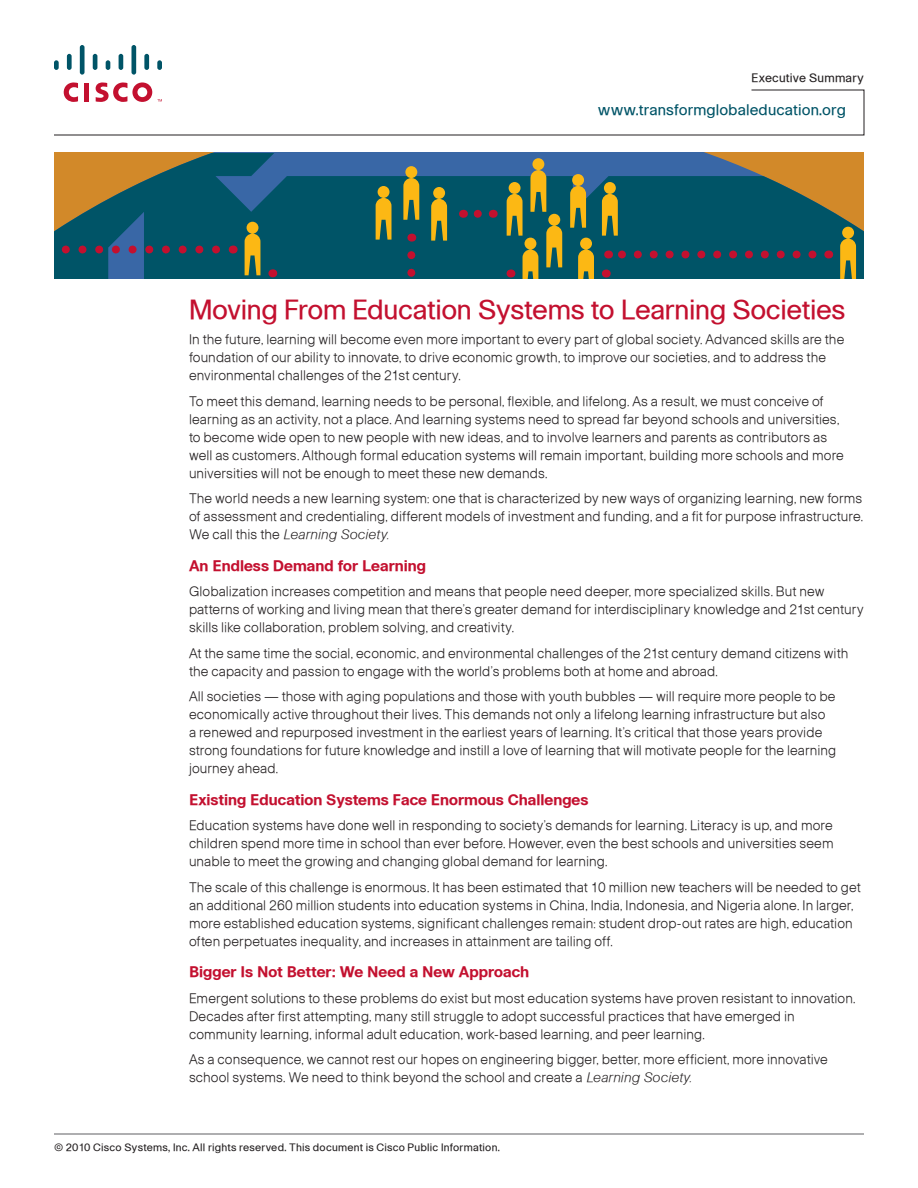
<style>
.page{position:relative;width:918px;height:1188px;background:#fff}
.page>*{position:absolute;margin:0;border:0;box-sizing:border-box;transform-origin:0 0}
.t1{font:27px "Ciscoregular";letter-spacing:-.015em;color:#c3102f}
.t2{font:15px "Ciscobold";color:#c3102f}
.t3{font:15px "Ciscoregular";letter-spacing:.005em;color:#005467}
.t4{font:13.5px/18px "Ciscolight";letter-spacing:.005em;color:#231f20}
.t5{font:13.5px "Ciscolightoblique";letter-spacing:.01em;color:#231f20}
.t6{font:12px "Ciscoregular";letter-spacing:.015em;color:#231f20}
.t7{font:10.5px "Ciscoregular";letter-spacing:.02em;color:#231f20}
.s1{font-family:"Ciscolight"}
.s2{font-family:"Ciscolightoblique"}
</style>
<div class="page">
<hr style="left:54px;top:1134px;width:810px;height:1px;background:#5f5f62">
<div style="left:54px;top:60px;width:5px;height:10px;background:#005467;border-radius:2px"></div>
<div style="left:67px;top:54px;width:5px;height:16px;background:#005467;border-radius:2px"></div>
<div style="left:80px;top:45px;width:5px;height:30px;background:#005467;border-radius:2px"></div>
<hr style="left:93px;top:54px;width:4px;height:16px;background:#005467;border-radius:2px">
<svg style="left:106px;top:60px;width:4px;height:10px"></svg>
<hr style="left:119px;top:54px;width:4px;height:16px;background:#005467;border-radius:2px">
<div style="left:131px;top:45px;width:5px;height:30px;background:#005467;border-radius:2px"></div>
<div style="left:144px;top:54px;width:5px;height:16px;background:#005467;border-radius:2px"></div>
<div style="left:157px;top:60px;width:5px;height:10px;background:#005467;border-radius:2px"></div>
<svg style="left:54px;top:82px;width:811px;height:54px"></svg>
<svg style="left:54px;top:153px;width:810px;height:126px;background:#285e67"></svg>
<svg style="left:578px;top:238px;width:16px;height:41px"></svg>
<svg style="left:602px;top:182px;width:16px;height:54px"></svg>
<svg style="left:403px;top:166px;width:16px;height:54px"></svg>
<svg style="left:840px;top:227px;width:16px;height:52px"></svg>
<svg style="left:245px;top:222px;width:15px;height:53px"></svg>
<svg style="left:570px;top:174px;width:16px;height:54px"></svg>
<svg style="left:376px;top:186px;width:16px;height:54px"></svg>
<svg style="left:606px;top:270px;width:132px;height:9px"></svg>
<svg style="left:272px;top:269px;width:105px;height:10px"></svg>
<svg style="left:407px;top:255px;width:8px;height:24px"></svg>
<svg style="left:431px;top:158px;width:131px;height:121px;background:#3a685f"></svg>
<svg style="left:616px;top:251px;width:197px;height:7px"></svg>
<svg style="left:54px;top:246px;width:162px;height:8px"></svg>
<p class="t6" style="left:752px;top:70px;width:114px">Executive Summary</p>
<p class="t3" style="left:598px;top:101px;width:250px">www.transformglobaleducation.org</p>
<h1 class="t1" style="left:189px;top:293px;width:658px">Moving From Education Systems to Learning Societies</h1>
<p class="t4" style="left:189px;top:330px;width:657px">In the future, learning will become even more important to every part of global society. Advanced skills are the foundation of our ability to innovate, to drive economic growth, to improve our societies, and to address the environmental challenges of the 21st century.</p>
<p class="t4" style="left:189px;top:392px;width:656px">To meet this demand, learning needs to be personal, flexible, and lifelong. As a result, we must conceive of learning as an activity, not a place. And learning systems need to spread far beyond schools and universities, to become wide open to new people with new ideas, and to involve learners and parents as contributors as well as customers. Although formal education systems will remain important, building more schools and more universities will not be enough to meet these new demands.</p>
<p class="t4" style="left:189px;top:489px;width:676px">The world needs a new learning system: one that is characterized by new ways of organizing learning, new forms of assessment and credentialing, different models of investment and funding, and a fit for purpose infrastructure.</p>
<p class="t5" style="left:189px;top:526px;width:202px"><span class="s1">We call this the</span> Learning Society.</p>
<p class="t2" style="left:189px;top:556px;width:239px">An Endless Demand for Learning</p>
<p class="t4" style="left:189px;top:582px;width:676px">Globalization increases competition and means that people need deeper, more specialized skills. But new patterns of working and living mean that there’s greater demand for interdisciplinary knowledge and 21st century skills like collaboration, problem solving, and creativity.</p>
<p class="t4" style="left:189px;top:644px;width:661px">At the same time the social, economic, and environmental challenges of the 21st century demand citizens with the capacity and passion to engage with the world’s problems both at home and abroad.</p>
<p class="t4" style="left:189px;top:687px;width:649px">All societies — those with aging populations and those with youth bubbles — will require more people to be economically active throughout their lives. This demands not only a lifelong learning infrastructure but also<br>a renewed and repurposed investment in the earliest years of learning. It’s critical that those years provide strong foundations for future knowledge and instill a love of learning that will motivate people for the learning journey ahead.</p>
<p class="t2" style="left:189px;top:790px;width:401px">Existing Education Systems Face Enormous Challenges</p>
<p class="t4" style="left:189px;top:816px;width:646px;text-align:justify">Education systems have done well in responding to society’s demands for learning. Literacy is up, and more children spend more time in school than ever before. However, even the best schools and universities seem unable to meet the growing and changing global demand for learning.</p>
<p class="t4" style="left:189px;top:878px;width:673px">The scale of this challenge is enormous. It has been estimated that 10 million new teachers will be needed to get an additional 260 million students into education systems in China, India, Indonesia, and Nigeria alone. In larger, more established education systems, significant challenges remain: student drop-out rates are high, education often perpetuates inequality, and increases in attainment are tailing off.</p>
<p class="t2" style="left:189px;top:962px;width:342px">Bigger Is Not Better: We Need a New Approach</p>
<p class="t4" style="left:189px;top:989px;width:668px">Emergent solutions to these problems do exist but most education systems have proven resistant to innovation.<br>Decades after first attempting, many still struggle to adopt successful practices that have emerged in community learning, informal adult education, work-based learning, and peer learning.</p>
<p class="t4" style="left:189px;top:1050px;width:640px">As a consequence, we cannot rest our hopes on engineering bigger, better, more efficient, more innovative school systems. We need to think beyond the school and create a <span class="s2">Learning Society.</span></p>
<p class="t7" style="left:54px;top:1142px;width:447px">© 2010 Cisco Systems, Inc. All rights reserved. This document is Cisco Public Information.</p>
</div>
